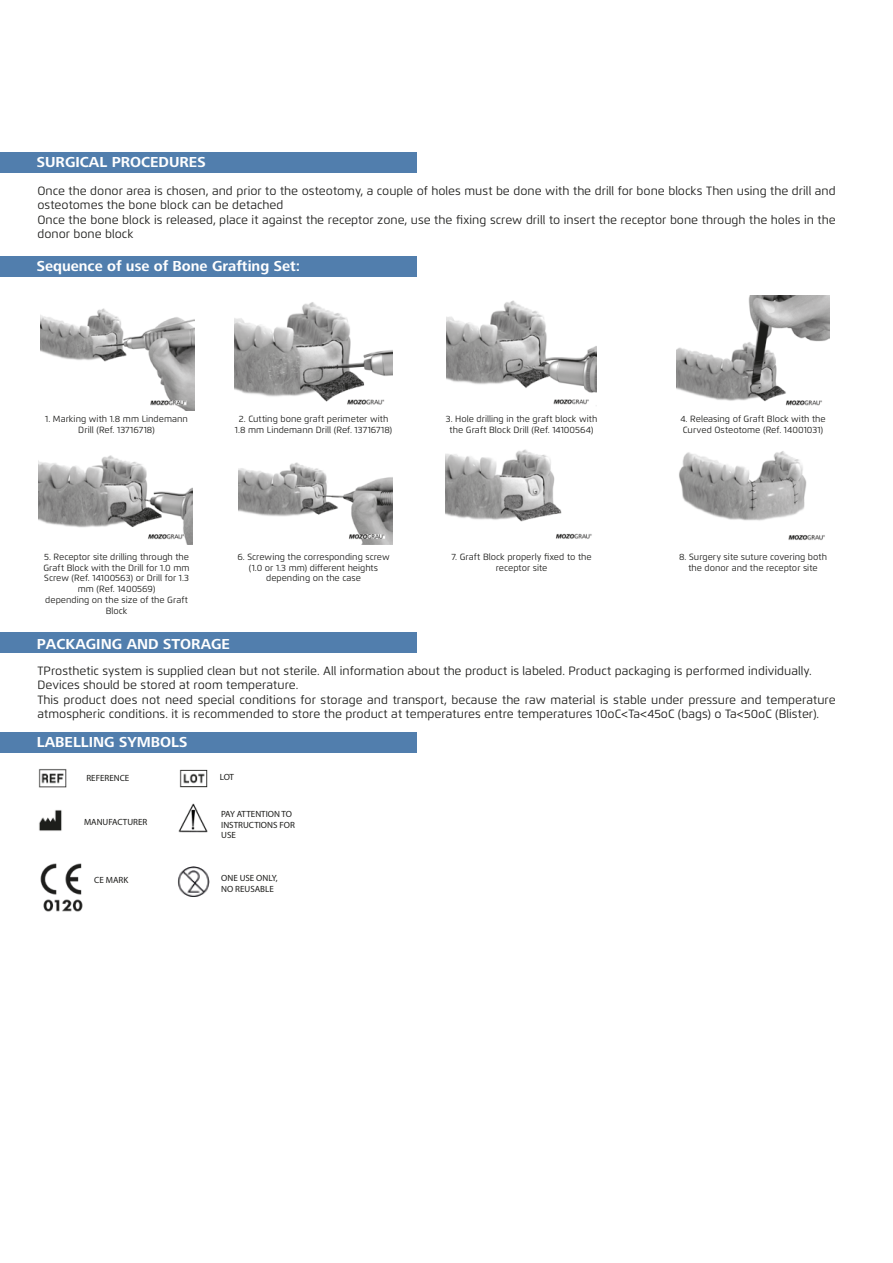
<style>
.page{position:relative;width:893px;height:1263px;background:#fff}
.page>*{position:absolute;margin:0;border:0;box-sizing:border-box;transform-origin:0 0}
.t1{font:700 15px "Frutiger Next LT";color:#fff}
.t2{font:12px/14.4px "Flexo";color:#1d1d1b}
.t3{font:9px/10.8px "Flexo";color:#1d1d1b;text-align:center}
.t4{font:9px/10.8px "Myriad Pro";color:#1d1d1b}
</style>
<div class="page">
<div style="left:0;top:152px;width:416px;height:21px;background:#517ead"></div>
<div style="left:0;top:256px;width:416px;height:20px;background:#517ead"></div>
<div style="left:0;top:632px;width:416px;height:21px;background:#517ead"></div>
<div style="left:0;top:732px;width:416px;height:21px;background:#517ead"></div>
<img style="left:38px;top:769px;width:29px;height:18px">
<img style="left:179px;top:769px;width:28px;height:19px">
<img style="left:39px;top:810px;width:23px;height:21px">
<img style="left:178px;top:803px;width:30px;height:30px">
<img style="left:178px;top:866px;width:32px;height:31px">
<img style="left:40px;top:863px;width:43px;height:49px">
<img style="left:41px;top:308px;width:153px;height:103px">
<img style="left:235px;top:302px;width:157px;height:103px">
<img style="left:446px;top:300px;width:151px;height:106px">
<img style="left:676px;top:296px;width:154px;height:110px">
<img style="left:38px;top:455px;width:154px;height:90px">
<img style="left:238px;top:462px;width:154px;height:83px">
<img style="left:446px;top:449px;width:146px;height:90px">
<img style="left:679px;top:451px;width:146px;height:90px">
<p class="t1" style="left:37px;top:154px;width:170px">SURGICAL PROCEDURES</p>
<p class="t2" style="left:37px;top:183px;width:800px">Once the donor area is chosen, and prior to the osteotomy, a couple of holes must be done with the drill for bone blocks Then using the drill and osteotomes the bone block can be detached<br>Once the bone block is released, place it against the receptor zone, use the fixing screw drill to insert the receptor bone through the holes in the donor bone block</p>
<p class="t1" style="left:37px;top:257px;width:265px">Sequence of use of Bone Grafting Set:</p>
<p class="t3" style="left:45px;top:414px;width:144px">1. Marking with 1.8 mm Lindemann<br>Drill (Ref. 13716718)</p>
<p class="t3" style="left:235px;top:414px;width:159px">2. Cutting bone graft perimeter with<br>1.8 mm Lindemann Drill (Ref. 13716718)</p>
<p class="t3" style="left:446px;top:414px;width:153px">3. Hole drilling in the graft block with the Graft Block Drill (Ref. 14100564)</p>
<p class="t3" style="left:680px;top:414px;width:147px;text-align:left">4. Releasing of Graft Block with the<br>Curved Osteotome (Ref. 14001031)</p>
<p class="t3" style="left:44px;top:551px;width:148px">5. Receptor site drilling through the<br>Graft Block with the Drill for 1.0 mm<br>Screw (Ref. 14100563) or Drill for 1.3 mm (Ref. 1400569)<br>depending on the size of the Graft<br>Block</p>
<p class="t3" style="left:237px;top:551px;width:154px">6. Screwing the corresponding screw (1.0 or 1.3 mm) different heights depending on the case</p>
<p class="t3" style="left:451px;top:551px;width:142px">7. Graft Block properly fixed to the receptor site</p>
<p class="t3" style="left:679px;top:551px;width:149px">8. Surgery site suture covering both the donor and the receptor site</p>
<p class="t1" style="left:37px;top:635px;width:195px">PACKAGING AND STORAGE</p>
<p class="t2" style="left:37px;top:663px;width:800px">TProsthetic system is supplied clean but not sterile. All information about the product is labeled. Product packaging is performed individually.<br>Devices should be stored at room temperature.<br>This product does not need special conditions for storage and transport, because the raw material is stable under pressure and temperature atmospheric conditions. it is recommended to store the product at temperatures entre temperatures 10oC&lt;Ta&lt;45oC (bags) o Ta&lt;50oC (Blister).</p>
<p class="t1" style="left:37px;top:734px;width:152px">LABELLING SYMBOLS</p>
<p class="t4" style="left:86px;top:772px;width:44px">REFERENCE</p>
<p class="t4" style="left:84px;top:817px;width:65px">MANUFACTURER</p>
<p class="t4" style="left:220px;top:772px;width:16px">LOT</p>
<p class="t4" style="left:221px;top:808px;width:75px">PAY ATTENTION TO<br>INSTRUCTIONS FOR<br>USE</p>
<p class="t4" style="left:221px;top:873px;width:58px">ONE USE ONLY,<br>NO REUSABLE</p>
<p class="t4" style="left:94px;top:875px;width:35px">CE MARK</p>
</div>
